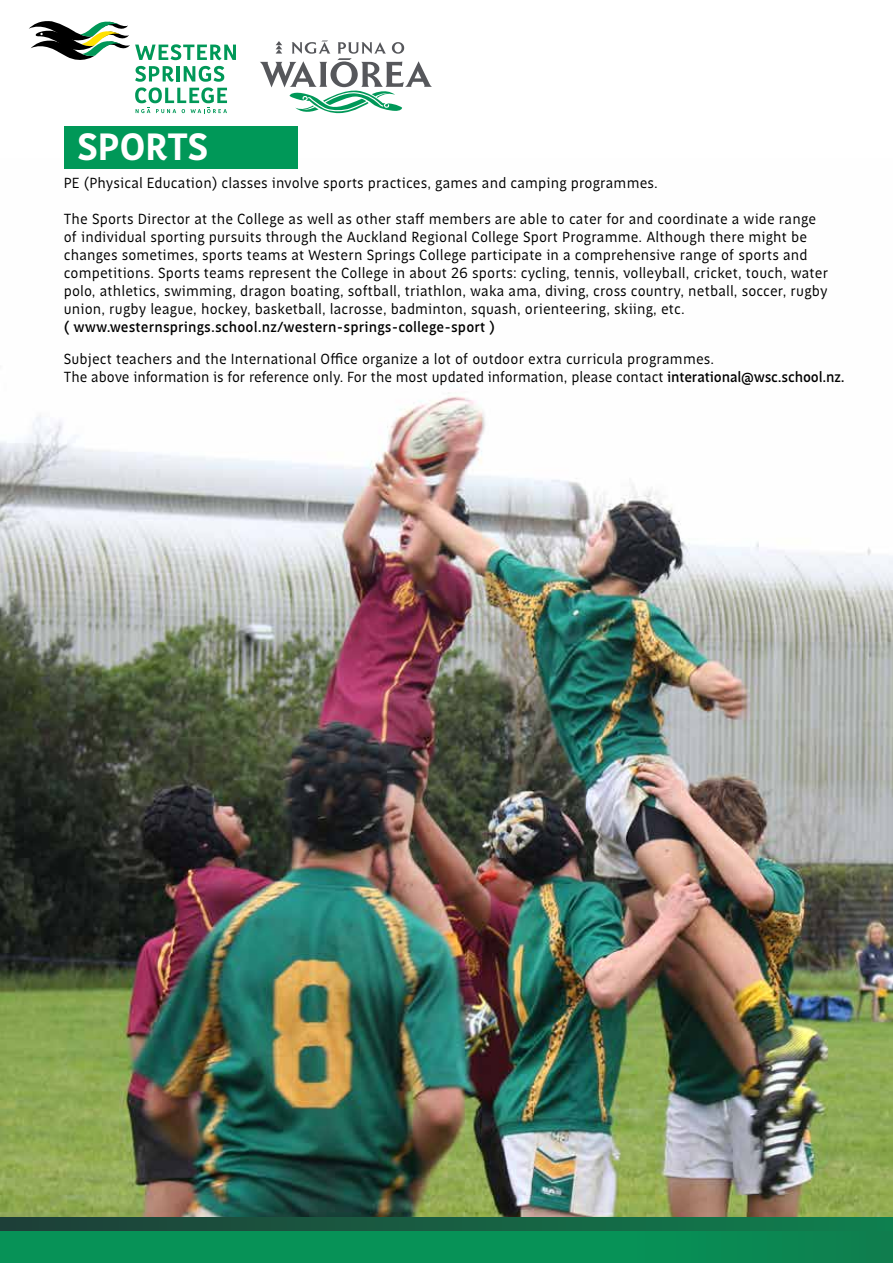
<style>
.page{position:relative;width:893px;height:1263px;background:#fff}
.page>*{position:absolute;margin:0;border:0;box-sizing:border-box;transform-origin:0 0}
.t1{font:700 39px "Saya FY";color:#fff}
.t2{font:15px/18px "Saya FY";letter-spacing:.01em;color:#000}
.t3{font:500 15px "Saya FY";letter-spacing:.01em;color:#000}
.s1{font-weight:500}
</style>
<div class="page">
<img style="left:0;top:158px;width:893px;height:1059px">
<div style="left:0;top:1217px;width:893px;height:46px;background:linear-gradient(to right,#1f3e37,#10804e)"></div>
<div style="left:0;top:1231px;width:893px;height:32px;background:linear-gradient(to right,#059659,#0b8752)"></div>
<svg style="left:29px;top:21px;width:207px;height:92px"></svg>
<svg style="left:260px;top:40px;width:172px;height:74px"></svg>
<div style="left:64px;top:126px;width:233px;height:43px;background:#009858"></div>
<h1 class="t1" style="left:78px;top:123px;width:132px">SPORTS</h1>
<p class="t2" style="left:64px;top:174px;width:596px">PE (Physical Education) classes involve sports practices, games and camping programmes.</p>
<p class="t2" style="left:64px;top:210px;width:766px">The Sports Director at the College as well as other staff members are able to cater for and coordinate a wide range of individual sporting pursuits through the Auckland Regional College Sport Programme. Although there might be changes sometimes, sports teams at Western Springs College participate in a comprehensive range of sports and competitions. Sports teams represent the College in about 26 sports: cycling, tennis, volleyball, cricket, touch, water polo, athletics, swimming, dragon boating, softball, triathlon, waka ama, diving, cross country, netball, soccer, rugby union, rugby league, hockey, basketball, lacrosse, badminton, squash, orienteering, skiing, etc.</p>
<p class="t3" style="left:64px;top:318px;width:433px">( www.westernsprings.school.nz/western-springs-college-sport )</p>
<p class="t2" style="left:64px;top:349px;width:783px">Subject teachers and the International Office organize a lot of outdoor extra curricula programmes.<br>The above information is for reference only. For the most updated information, please contact <span class="s1">interational@wsc.school.nz.</span></p>
</div>
